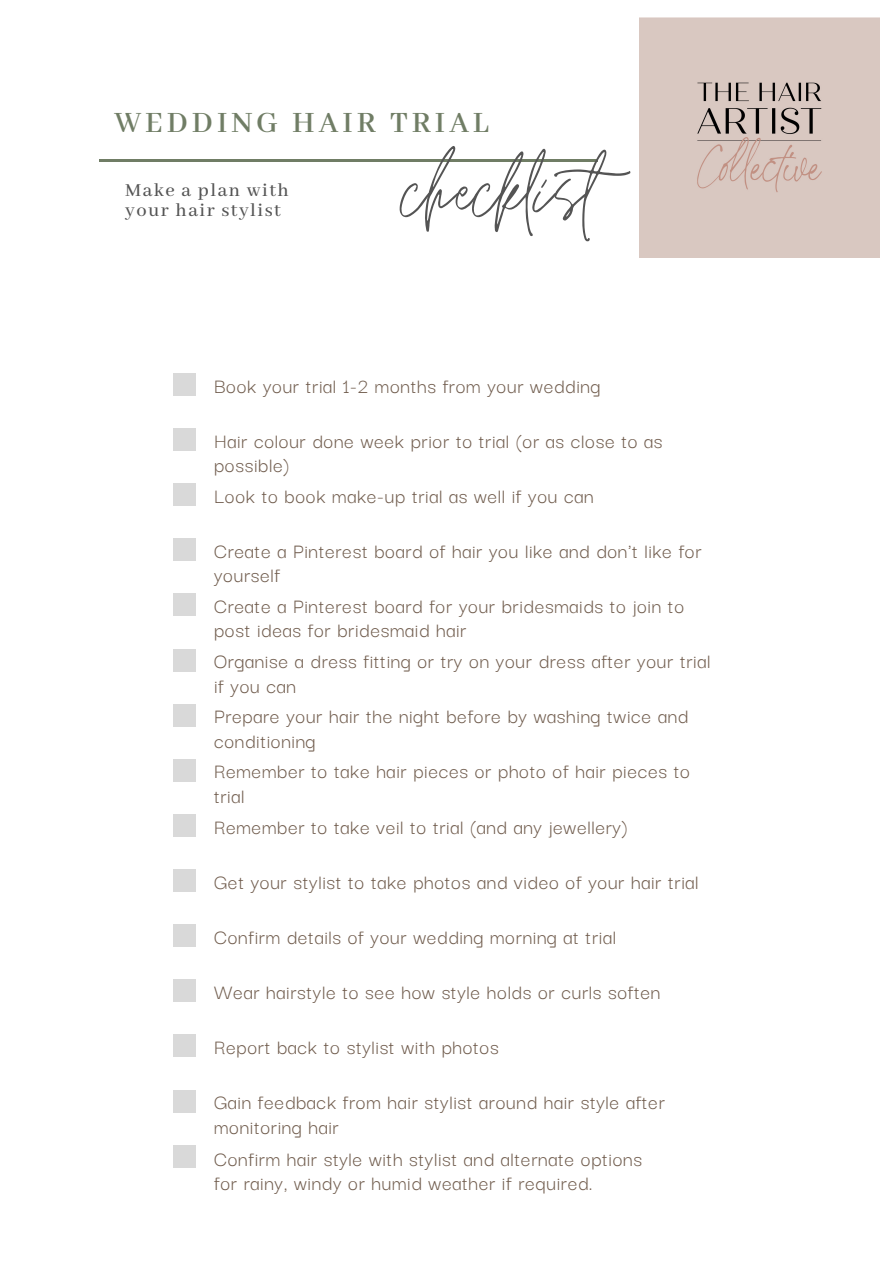
<style>
.page{position:relative;width:894px;height:1264px;background:#fff}
.page>*{position:absolute;margin:0;border:0;box-sizing:border-box;transform-origin:0 0}
.t1{font:124.5px "Jonathan";color:#545454}
.t2{font:600 32.1px "Abhaya Libre";letter-spacing:.125em;color:#707d65}
.t3{font:21.9px/24.3px "Darker Grotesque";letter-spacing:.03em;color:#705c4d}
.t4{font:500 20.4px "Abhaya Libre";letter-spacing:.07em;color:#545454}
</style>
<div class="page">
<div style="left:174px;top:373px;width:22px;height:23px;background:#d9d9d9"></div>
<div style="left:174px;top:428px;width:22px;height:23px;background:#d9d9d9"></div>
<div style="left:174px;top:483px;width:22px;height:23px;background:#d9d9d9"></div>
<div style="left:174px;top:538px;width:22px;height:23px;background:#d9d9d9"></div>
<div style="left:174px;top:593px;width:22px;height:23px;background:#d9d9d9"></div>
<div style="left:174px;top:648px;width:22px;height:23px;background:#d9d9d9"></div>
<div style="left:174px;top:704px;width:22px;height:22px;background:#d9d9d9"></div>
<div style="left:174px;top:759px;width:22px;height:22px;background:#d9d9d9"></div>
<div style="left:174px;top:814px;width:22px;height:22px;background:#d9d9d9"></div>
<div style="left:174px;top:869px;width:22px;height:22px;background:#d9d9d9"></div>
<div style="left:174px;top:924px;width:22px;height:22px;background:#d9d9d9"></div>
<div style="left:174px;top:979px;width:22px;height:23px;background:#d9d9d9"></div>
<div style="left:174px;top:1034px;width:22px;height:23px;background:#d9d9d9"></div>
<div style="left:174px;top:1089px;width:22px;height:23px;background:#d9d9d9"></div>
<hr style="left:100px;top:159px;width:498px;height:3px;background:#707d65">
<div style="left:174px;top:1144px;width:22px;height:23px;background:#d9d9d9"></div>
<div style="left:639px;top:18px;width:239px;height:239px;background:#d9c8c1"></div>
<p class="t2" style="left:114px;top:105px;width:375px">WEDDING HAIR TRIAL</p>
<p class="t4" style="left:125px;top:179px;width:165px">Make a plan with</p>
<p class="t4" style="left:125px;top:198px;width:157px">your hair stylist</p>
<p class="t1" style="left:402px;top:121px;width:260px">checklist</p>
<p class="t3" style="left:214px;top:372px;width:388px">Book your trial 1-2 months from your wedding</p>
<p class="t3" style="left:214px;top:427px;width:450px">Hair colour done week prior to trial (or as close to as possible)</p>
<p class="t3" style="left:214px;top:482px;width:381px">Look to book make-up trial as well if you can</p>
<p class="t3" style="left:214px;top:537px;width:489px">Create a Pinterest board of hair you like and don't like for yourself</p>
<p class="t3" style="left:214px;top:592px;width:471px">Create a Pinterest board for your bridesmaids to join to post ideas for bridesmaid hair</p>
<p class="t3" style="left:214px;top:647px;width:497px">Organise a dress fitting or try on your dress after your trial if you can</p>
<p class="t3" style="left:214px;top:702px;width:475px">Prepare your hair the night before by washing twice and conditioning</p>
<p class="t3" style="left:214px;top:758px;width:477px">Remember to take hair pieces or photo of hair pieces to trial</p>
<p class="t3" style="left:214px;top:813px;width:415px">Remember to take veil to trial (and any jewellery)</p>
<p class="t3" style="left:214px;top:868px;width:486px">Get your stylist to take photos and video of your hair trial</p>
<p class="t3" style="left:214px;top:923px;width:403px">Confirm details of your wedding morning at trial</p>
<p class="t3" style="left:214px;top:978px;width:448px">Wear hairstyle to see how style holds or curls soften</p>
<p class="t3" style="left:214px;top:1033px;width:286px">Report back to stylist with photos</p>
<p class="t3" style="left:214px;top:1088px;width:452px">Gain feedback from hair stylist around hair style after monitoring hair</p>
<p class="t3" style="left:214px;top:1145px;width:429px">Confirm hair style with stylist and alternate options for rainy, windy or humid weather if required.</p>
</div>
